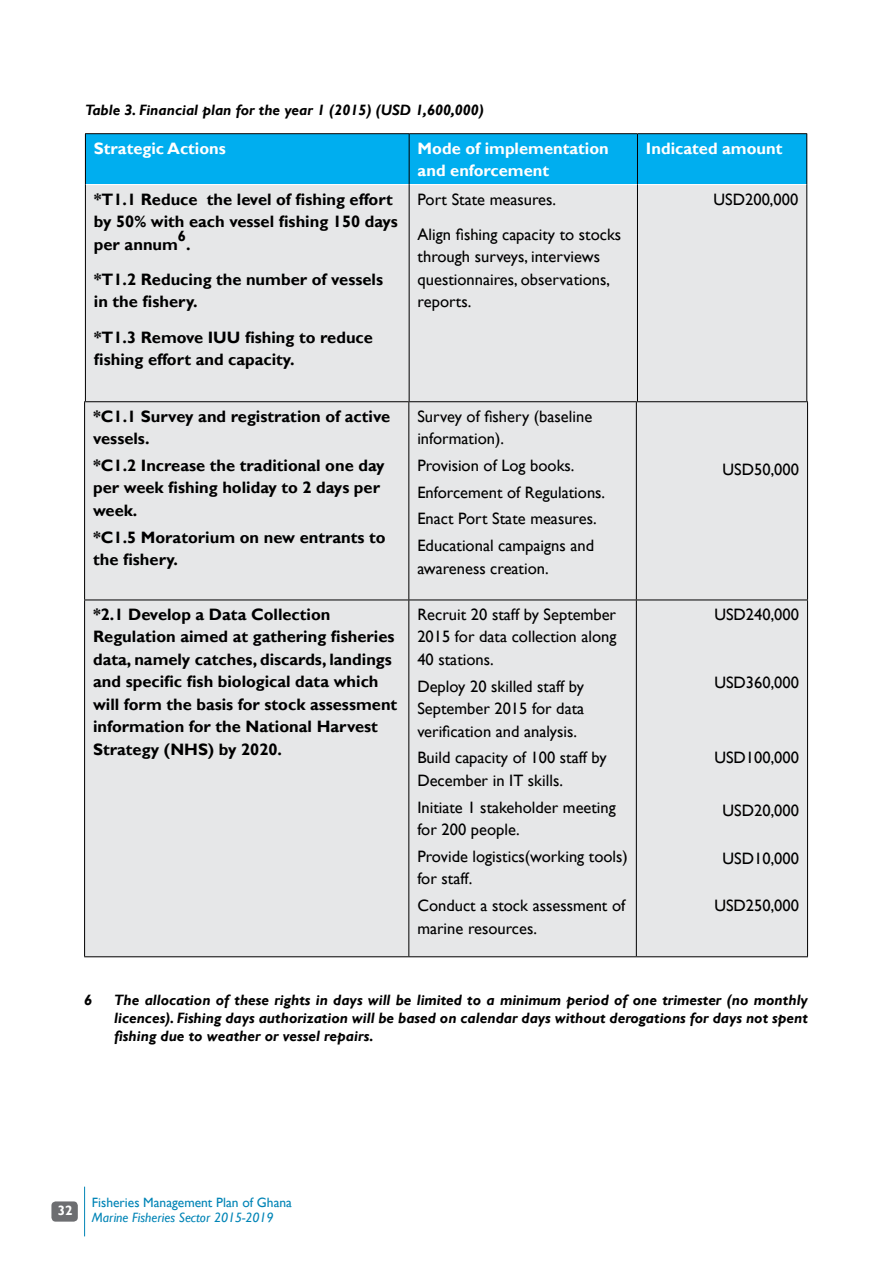
<style>
.page{position:relative;width:893px;height:1263px;background:#fff}
.page>*{position:absolute;margin:0;border:0;box-sizing:border-box;transform-origin:0 0}
.t1{font:16.5px/22.5px "Gill Sans";color:#000}
.t2{font:700 16.5px/22.5px "Gill Sans";color:#000}
.t3{font:700 16.5px/22.5px "Gill Sans";color:#fff}
.t4{font:italic 700 15px/18px "Gill Sans";color:#000;text-align:justify}
.t5{font:700 14.85px "Gill Sans";color:#000}
.t6{font:13.5px "Gill Sans";color:#0084b6}
.t7{font:italic 13.5px "Gill Sans";color:#0084b6}
.t8{font:700 13.5px "Gill Sans";color:#fff}
</style>
<div class="page">
<div style="left:51px;top:1201px;width:27px;height:20px;background:#6d6e71;border-radius:4px"></div>
<hr style="left:84px;top:1187px;width:1px;height:49px;background:#0084b6">
<div style="left:85px;top:134px;width:324px;height:51px;background:#00aeef"></div>
<div style="left:409px;top:134px;width:228px;height:51px;background:#00aeef"></div>
<div style="left:637px;top:134px;width:170px;height:51px;background:#00aeef"></div>
<div style="left:85px;top:185px;width:324px;height:224px;background:#e6e7e8"></div>
<div style="left:409px;top:185px;width:228px;height:224px;background:#e6e7e8"></div>
<div style="left:637px;top:185px;width:170px;height:224px;background:#e6e7e8"></div>
<hr style="left:86px;top:184px;width:323px;height:1px;background:#fff">
<hr style="left:409px;top:184px;width:228px;height:1px;background:#fff">
<hr style="left:638px;top:184px;width:168px;height:1px;background:#fff">
<hr style="left:85px;top:133px;width:324px;height:1px;background:#000">
<hr style="left:85px;top:134px;width:1px;height:51px;background:#000">
<hr style="left:409px;top:133px;width:228px;height:1px;background:#000">
<hr style="left:409px;top:134px;width:1px;height:51px;background:#000">
<hr style="left:637px;top:133px;width:170px;height:1px;background:#000">
<hr style="left:637px;top:134px;width:1px;height:51px;background:#000">
<hr style="left:806px;top:134px;width:1px;height:51px;background:#000">
<hr style="left:85px;top:185px;width:1px;height:223px;background:#000">
<hr style="left:409px;top:185px;width:1px;height:223px;background:#000">
<hr style="left:637px;top:185px;width:1px;height:223px;background:#000">
<hr style="left:806px;top:185px;width:1px;height:223px;background:#000">
<div style="left:85px;top:402px;width:324px;height:198px;background:#e6e7e8"></div>
<div style="left:409px;top:402px;width:227px;height:198px;background:#e6e7e8"></div>
<div style="left:636px;top:402px;width:171px;height:198px;background:#e6e7e8"></div>
<div style="left:85px;top:600px;width:324px;height:357px;background:#e6e7e8"></div>
<div style="left:409px;top:600px;width:227px;height:357px;background:#e6e7e8"></div>
<div style="left:636px;top:600px;width:171px;height:357px;background:#e6e7e8"></div>
<hr style="left:84px;top:401px;width:325px;height:1px;background:#000">
<hr style="left:84px;top:402px;width:1px;height:198px;background:#000">
<hr style="left:409px;top:401px;width:227px;height:1px;background:#000">
<hr style="left:408px;top:402px;width:1px;height:198px;background:#000">
<hr style="left:636px;top:401px;width:172px;height:1px;background:#000">
<hr style="left:636px;top:402px;width:1px;height:198px;background:#000">
<hr style="left:807px;top:402px;width:1px;height:198px;background:#000">
<hr style="left:84px;top:600px;width:325px;height:1px;background:#000">
<hr style="left:84px;top:600px;width:1px;height:356px;background:#000">
<hr style="left:409px;top:600px;width:227px;height:1px;background:#000">
<hr style="left:408px;top:600px;width:1px;height:356px;background:#000">
<hr style="left:636px;top:600px;width:172px;height:1px;background:#000">
<hr style="left:636px;top:600px;width:1px;height:356px;background:#000">
<hr style="left:807px;top:600px;width:1px;height:356px;background:#000">
<hr style="left:84px;top:956px;width:325px;height:1px;background:#000">
<hr style="left:409px;top:956px;width:227px;height:1px;background:#000">
<hr style="left:636px;top:956px;width:172px;height:1px;background:#000">
<p class="t4" style="left:85px;top:101px;width:400px">Table 3. Financial plan for the year 1 (2015) (USD 1,600,000)</p>
<p class="t3" style="left:94px;top:137px;width:133px">Strategic Actions</p>
<p class="t2" style="left:94px;top:188px;width:306px">*T1.1 Reduce the level of fishing effort by 50% with each vessel fishing 150 days per annum</p>
<p class="t3" style="left:418px;top:137px;width:193px">Mode of implementation and enforcement</p>
<p class="t1" style="left:418px;top:182px;width:205px;line-height:35.2px">Port State measures.<br>Align fishing capacity to stocks</p>
<p class="t1" style="left:418px;top:246px;width:194px">through surveys, interviews questionnaires, observations, reports.</p>
<p class="t5" style="left:178px;top:227px;width:10px">6</p>
<p class="t2" style="left:94px;top:227px;width:291px;line-height:35.2px;text-indent:92px">.<br>*T1.2 Reducing the number of vessels</p>
<p class="t2" style="left:94px;top:285px;width:281px;line-height:35.2px">in the fishery.<br>*T1.3 Remove IUU fishing to reduce</p>
<p class="t2" style="left:94px;top:349px;width:202px">fishing effort and capacity.</p>
<p class="t2" style="left:93px;top:405px;width:299px">*C1.1 Survey and registration of active vessels.</p>
<p class="t2" style="left:93px;top:454px;width:293px">*C1.2 Increase the traditional one day per week fishing holiday to 2 days per week.</p>
<p class="t2" style="left:93px;top:526px;width:294px">*C1.5 Moratorium on new entrants to the fishery.</p>
<p class="t1" style="left:417px;top:405px;width:176px">Survey of fishery (baseline information).</p>
<p class="t1" style="left:417px;top:452px;width:189px;line-height:26.7px">Provision of Log books.<br>Enforcement of Regulations.<br>Enact Port State measures.<br>Educational campaigns and</p>
<p class="t1" style="left:417px;top:557px;width:133px">awareness creation.</p>
<p class="t3" style="left:646px;top:137px;width:138px">Indicated amount</p>
<p class="t1" style="left:714px;top:188px;width:86px">USD200,000</p>
<p class="t1" style="left:723px;top:459px;width:78px">USD50,000</p>
<p class="t2" style="left:93px;top:603px;width:303px">*2.1 Develop a Data Collection<br>Regulation aimed at gathering fisheries data, namely catches, discards, landings</p>
<p class="t1" style="left:417px;top:603px;width:201px;text-align:justify">Recruit 20 staff by September 2015 for data collection along 40 stations.</p>
<p class="t1" style="left:714px;top:603px;width:86px">USD240,000</p>
<p class="t2" style="left:93px;top:671px;width:306px">and specific fish biological data which will form the basis for stock assessment information for the National Harvest</p>
<p class="t1" style="left:417px;top:675px;width:168px;text-align:justify">Deploy 20 skilled staff by September 2015 for data verification and analysis.</p>
<p class="t1" style="left:714px;top:672px;width:86px">USD360,000</p>
<p class="t2" style="left:93px;top:738px;width:190px">Strategy (NHS) by 2020.</p>
<p class="t1" style="left:417px;top:747px;width:191px">Build capacity of 100 staff by<br>December in IT skills.</p>
<p class="t1" style="left:714px;top:746px;width:86px">USD100,000</p>
<p class="t1" style="left:417px;top:796px;width:200px">Initiate 1 stakeholder meeting for 200 people.</p>
<p class="t1" style="left:723px;top:800px;width:78px">USD20,000</p>
<p class="t1" style="left:417px;top:845px;width:212px">Provide logistics(working tools) for staff.</p>
<p class="t1" style="left:723px;top:847px;width:78px">USD10,000</p>
<p class="t1" style="left:417px;top:895px;width:209px">Conduct a stock assessment of marine resources.</p>
<p class="t1" style="left:714px;top:895px;width:86px">USD250,000</p>
<p class="t4" style="left:84px;top:991px;width:9px">6</p>
<p class="t4" style="left:114px;top:991px;width:695px">The allocation of these rights in days will be limited to a minimum period of one trimester (no monthly licences). Fishing days authorization will be based on calendar days without derogations for days not spent fishing due to weather or vessel repairs.</p>
<p class="t8" style="left:58px;top:1202px;width:16px">32</p>
<p class="t6" style="left:92px;top:1195px;width:202px">Fisheries Management Plan of Ghana</p>
<p class="t7" style="left:92px;top:1209px;width:183px">Marine Fisheries Sector 2015-2019</p>
</div>
